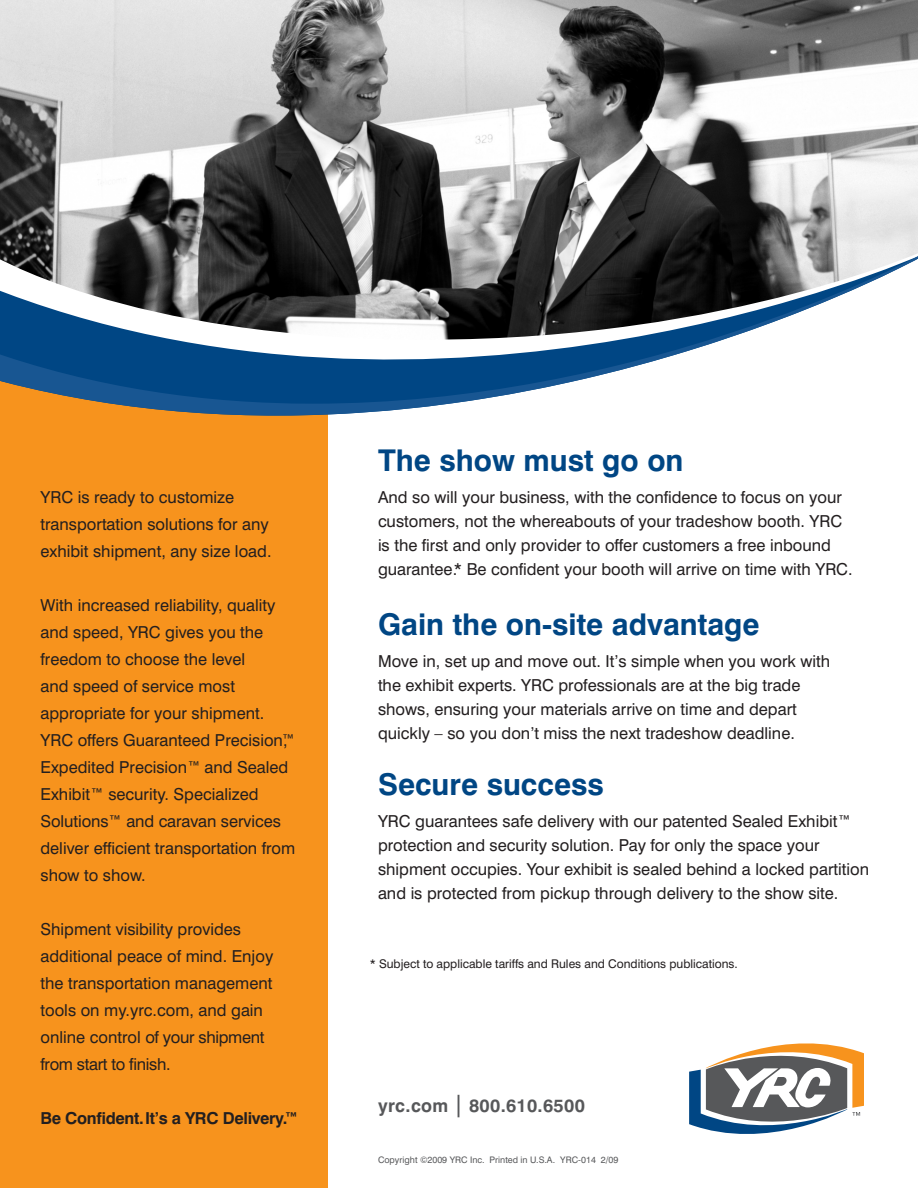
<style>
.page{position:relative;width:918px;height:1188px;background:#fff}
.page>*{position:absolute;margin:0;border:0;box-sizing:border-box;transform-origin:0 0}
.t1{font:700 30px "Swiss 721 BT";color:#004684}
.t2{font:700 18px "Swiss 721 BT";letter-spacing:.02em;color:#57585a}
.t3{font:16.5px/27px "Swiss 721 BT";color:#231f20}
.t4{font:700 16.5px "Swiss 721 BT";letter-spacing:-.02em;color:#231f20}
.t5{font:12px "Swiss 721 BT";color:#231f20}
.t6{font:9px "Swiss 721 BT";color:#57585a}
.s1{font-size:22.5px}
</style>
<div class="page">
<div style="left:0;top:364px;width:328px;height:824px;background:#f7931d"></div>
<svg style="left:0;top:340px;width:722px;height:76px"></svg>
<img style="left:0;top:0;width:918px;height:340px">
<svg style="left:689px;top:1043px;width:175px;height:91px"></svg>
<p class="t3" style="left:40px;top:484px;width:233px">YRC is ready to customize transportation solutions for any exhibit shipment, any size load.</p>
<p class="t3" style="left:40px;top:592px;width:256px">With increased reliability, quality and speed, YRC gives you the freedom to choose the level<br>and speed of service most appropriate for your shipment.<br>YRC offers Guaranteed Precision,™<br>Expedited Precision™ and Sealed<br>Exhibit™ security. Specialized<br>Solutions™ and caravan services deliver efficient transportation from show to show.</p>
<p class="t3" style="left:40px;top:916px;width:234px">Shipment visibility provides additional peace of mind. Enjoy the transportation management tools on my.yrc.com, and gain online control of your shipment from start to finish.</p>
<p class="t4" style="left:40px;top:1108px;width:259px">Be Confident. It’s a YRC Delivery.™</p>
<p class="t1" style="left:378px;top:442px;width:307px">The show must go on</p>
<p class="t3" style="left:378px;top:485px;width:476px;line-height:24px">And so will your business, with the confidence to focus on your customers, not the whereabouts of your tradeshow booth. YRC is the first and only provider to offer customers a free inbound guarantee.* Be confident your booth will arrive on time with YRC.</p>
<p class="t1" style="left:378px;top:606px;width:383px">Gain the on-site advantage</p>
<p class="t3" style="left:378px;top:649px;width:454px;line-height:24px">Move in, set up and move out. It’s simple when you work with the exhibit experts. YRC professionals are at the big trade shows, ensuring your materials arrive on time and depart quickly – so you don’t miss the next tradeshow deadline.</p>
<p class="t1" style="left:378px;top:766px;width:227px">Secure success</p>
<p class="t3" style="left:378px;top:809px;width:493px;line-height:24px">YRC guarantees safe delivery with our patented Sealed Exhibit™ protection and security solution. Pay for only the space your shipment occupies. Your exhibit is sealed behind a locked partition and is protected from pickup through delivery to the show site.</p>
<p class="t5" style="left:370px;top:956px;width:370px">* Subject to applicable tariffs and Rules and Conditions publications.</p>
<p class="t2" style="left:378px;top:1095px;width:208px">yrc.com <span class="s1">|</span> 800.610.6500</p>
<p class="t6" style="left:378px;top:1155px;width:242px">Copyright ©2009 YRC Inc. Printed in U.S.A. YRC-014 2/09</p>
</div>
